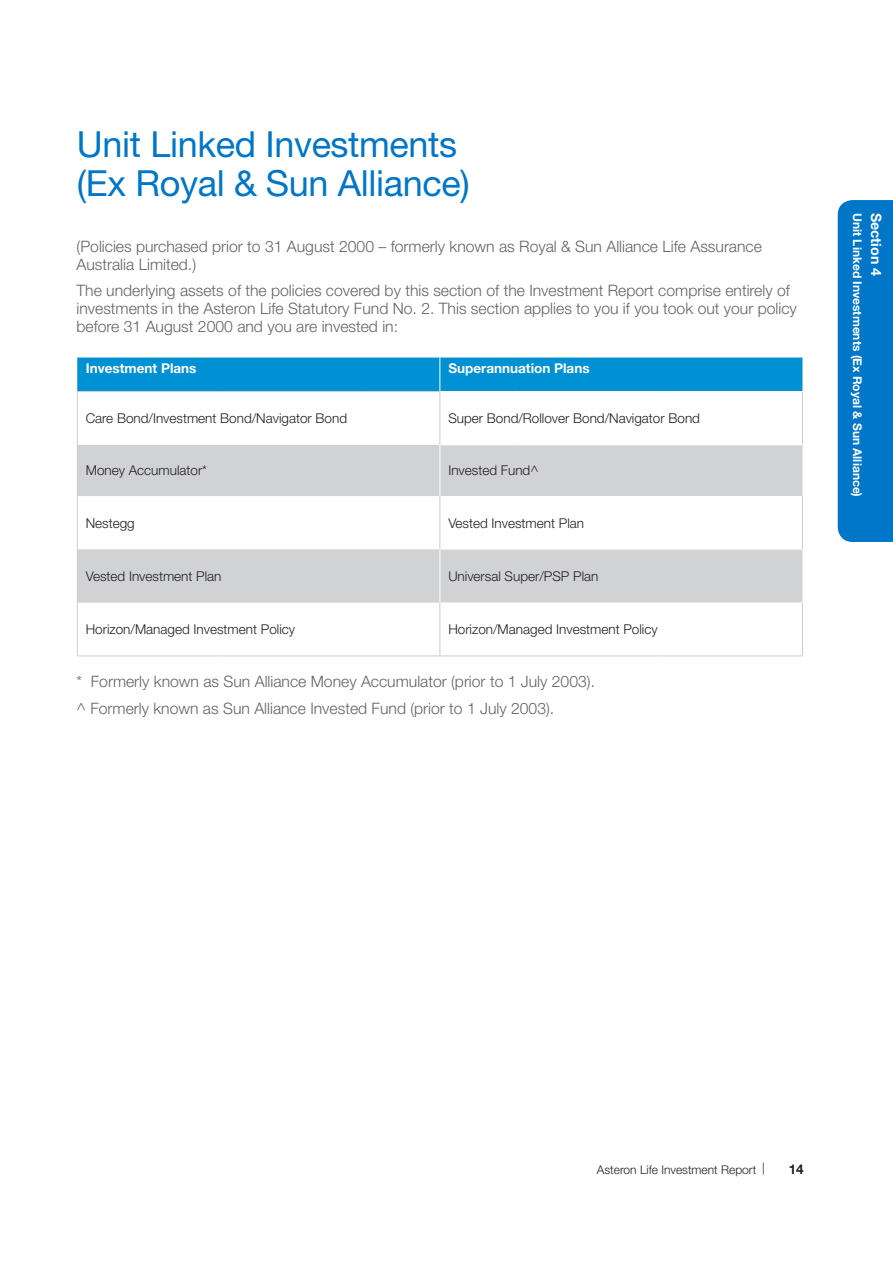
<style>
.page{position:relative;width:893px;height:1263px;background:#fff}
.page>*{position:absolute;margin:0;border:0;box-sizing:border-box;transform-origin:0 0}
.t1{font:36px/39px "Helvetica Neue LT Std";letter-spacing:-.01em;color:#0076c8}
.Body_Text{font:300 15.75px/18px "Helvetica Neue LT Std";color:#636366}
.t2{font:700 14.25px "Helvetica Neue LT Std";color:#fff}
.t3{font:300 13.5px "Helvetica Neue LT Std";color:#231f20}
.t4{font:700 13.5px "Helvetica Neue LT Std";color:#fff}
.t5{font:700 13.5px "Helvetica Neue LT Std";color:#231f20}
.t6{font:700 12px "Helvetica Neue LT Std";color:#fff}
.t7{font:300 12px "Helvetica Neue LT Std";color:#231f20}
</style>
<div class="page">
<div style="left:77px;top:357px;width:725px;height:34px;background:#0090d4"></div>
<svg style="left:78px;top:445px;width:724px;height:158px;fill:#d1d2d4"></svg>
<svg style="left:441px;top:496px;width:361px;height:160px"></svg>
<hr style="left:440px;top:445px;width:1px;height:51px;background:#fff">
<hr style="left:440px;top:549px;width:1px;height:54px;background:#fff">
<hr style="left:77px;top:391px;width:145px;height:1px;background:#cdced0">
<hr style="left:77px;top:392px;width:1px;height:53px;background:#cdced0">
<hr style="left:222px;top:391px;width:145px;height:1px;background:#cdced0">
<hr style="left:367px;top:391px;width:73px;height:1px;background:#cdced0">
<hr style="left:77px;top:445px;width:1px;height:51px;background:#cdced0">
<hr style="left:77px;top:496px;width:1px;height:53px;background:#cdced0">
<hr style="left:77px;top:549px;width:1px;height:54px;background:#cdced0">
<hr style="left:440px;top:357px;width:1px;height:34px;background:#fff">
<hr style="left:440px;top:392px;width:1px;height:52px;background:#cdced0">
<hr style="left:440px;top:496px;width:1px;height:53px;background:#cdced0">
<hr style="left:77px;top:603px;width:1px;height:53px;background:#cdced0">
<hr style="left:77px;top:656px;width:145px;height:1px;background:#cdced0">
<hr style="left:222px;top:656px;width:145px;height:1px;background:#cdced0">
<hr style="left:367px;top:656px;width:73px;height:1px;background:#cdced0">
<hr style="left:802px;top:603px;width:1px;height:53px;background:#cdced0">
<hr style="left:440px;top:656px;width:72px;height:1px;background:#cdced0">
<hr style="left:512px;top:656px;width:145px;height:1px;background:#cdced0">
<hr style="left:657px;top:656px;width:146px;height:1px;background:#cdced0">
<hr style="left:440px;top:603px;width:1px;height:53px;background:#cdced0">
<hr style="left:802px;top:496px;width:1px;height:53px;background:#cdced0">
<hr style="left:802px;top:392px;width:1px;height:52px;background:#cdced0">
<div style="left:838px;top:200px;width:55px;height:342px;background:#0076c8"></div>
<p class="t1" style="left:77px;top:125px;width:394px">Unit Linked Investments (Ex Royal &amp; Sun Alliance)</p>
<p class="Body_Text" style="left:77px;top:237px;width:687px">(Policies purchased prior to 31 August 2000 – formerly known as Royal &amp; Sun Alliance Life Assurance<br>Australia Limited.)</p>
<p class="Body_Text" style="left:77px;top:281px;width:722px">The underlying assets of the policies covered by this section of the Investment Report comprise entirely of investments in the Asteron Life Statutory Fund No. 2. This section applies to you if you took out your policy before 31 August 2000 and you are invested in:</p>
<p class="t4" style="left:86px;top:360px;width:112px">Investment Plans</p>
<p class="t4" style="left:448px;top:360px;width:143px">Superannuation Plans</p>
<p class="t3" style="left:86px;top:410px;width:263px">Care Bond/Investment Bond/Navigator Bond</p>
<p class="t3" style="left:448px;top:410px;width:253px">Super Bond/Rollover Bond/Navigator Bond</p>
<p class="t3" style="left:86px;top:462px;width:123px">Money Accumulator*</p>
<p class="t3" style="left:448px;top:462px;width:92px">Invested Fund^</p>
<p class="t3" style="left:86px;top:514px;width:51px">Nestegg</p>
<p class="t3" style="left:448px;top:514px;width:137px">Vested Investment Plan</p>
<p class="t3" style="left:86px;top:568px;width:137px">Vested Investment Plan</p>
<p class="t3" style="left:448px;top:568px;width:152px">Universal Super/PSP Plan</p>
<p class="t3" style="left:86px;top:621px;width:211px">Horizon/Managed Investment Policy</p>
<p class="t3" style="left:448px;top:621px;width:211px">Horizon/Managed Investment Policy</p>
<p class="Body_Text" style="left:77px;top:672px;width:520px">* Formerly known as Sun Alliance Money Accumulator (prior to 1 July 2003).</p>
<p class="Body_Text" style="left:77px;top:699px;width:479px">^ Formerly known as Sun Alliance Invested Fund (prior to 1 July 2003).</p>
<p class="t6" style="left:865px;top:213px;width:286px;rotate:90deg">Unit Linked Investments (Ex Royal &amp; Sun Alliance)</p>
<p class="t2" style="left:885px;top:213px;width:65px;rotate:90deg">Section 4</p>
<p class="t7" style="left:597px;top:1162px;width:170px">Asteron Life Investment Report |</p>
<p class="t5" style="left:789px;top:1160px;width:17px">14</p>
</div>
